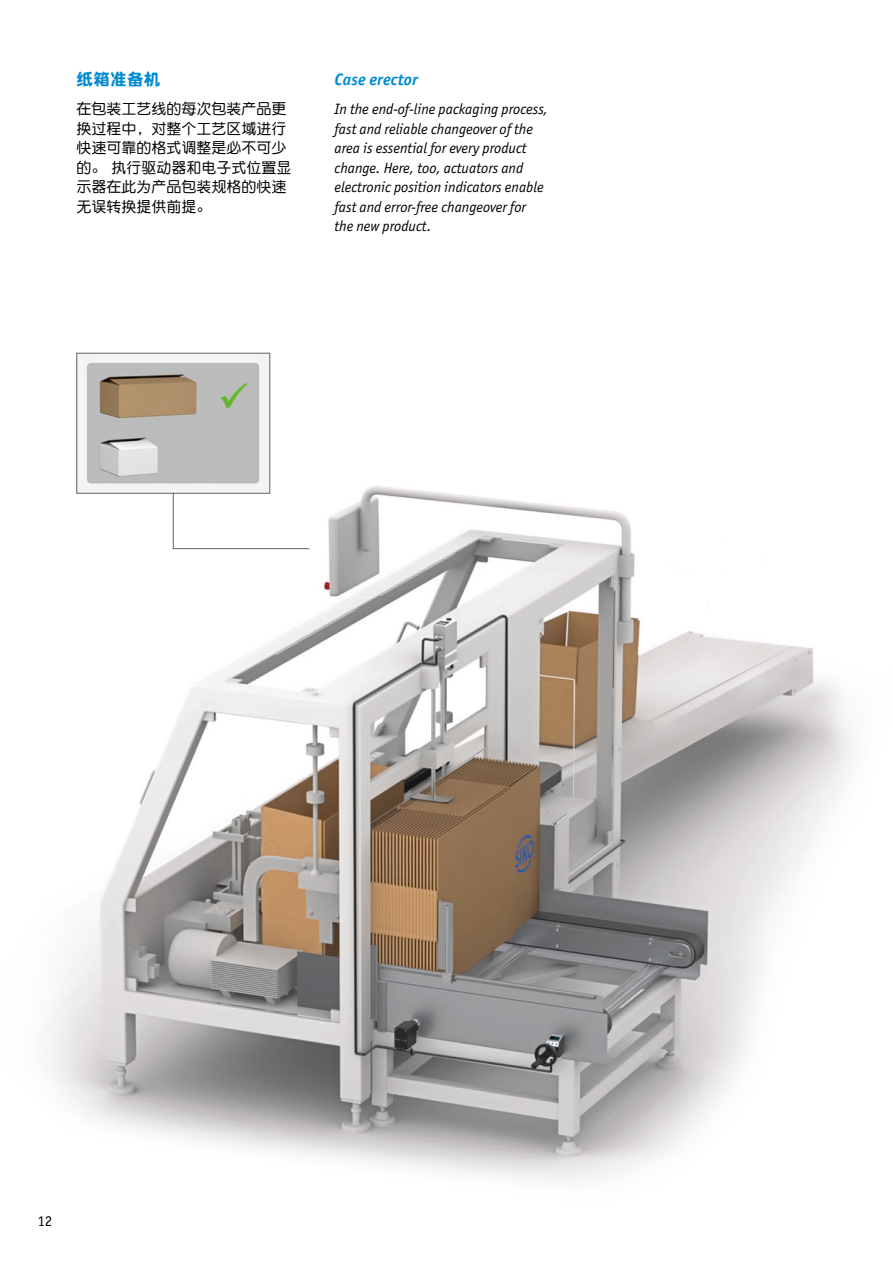
<style>
.page{position:relative;width:893px;height:1263px;background:#fff}
.page>*{position:absolute;margin:0;border:0;box-sizing:border-box;transform-origin:0 0}
.t1{font:italic 700 16.5px "Officina Sans ITC Pro";letter-spacing:.01em;color:#008bd2}
.t2{font:16.5px "DF Yuan GB W9";letter-spacing:.02em;color:#008bd2}
.t3{font:italic 15px/19.5px "Officina Sans ITC Pro";color:#000}
.t4{font:15px/19.5px "DF Yuan GB W5";color:#000}
.t5{font:15px "Officina Sans ITC Pro";color:#000}
</style>
<div class="page">
<img style="left:49px;top:352px;width:805px;height:828px">
<svg style="left:173px;top:426px;width:137px;height:123px"></svg>
<img style="left:79px;top:355px;width:189px;height:136px">
<div style="left:77px;top:353px;width:193px;height:140px;border:1px solid #616160"></div>
<p class="t2" style="left:77px;top:70px;width:85px">纸箱准备机</p>
<p class="t4" style="left:77px;top:99px;width:216px">在包装工艺线的每次包装产品更换过程中，对整个工艺区域进行快速可靠的格式调整是必不可少的。 执行驱动器和电子式位置显示器在此为产品包装规格的快速无误转换提供前提。</p>
<p class="t1" style="left:334px;top:69px;width:85px">Case erector</p>
<p class="t3" style="left:334px;top:100px;width:215px">In the end-of-line packaging process, fast and reliable changeover of the area is essential for every product change. Here, too, actuators and electronic position indicators enable fast and error-free changeover for the new product.</p>
<p class="t5" style="left:37px;top:1212px;width:17px">12</p>
</div>
